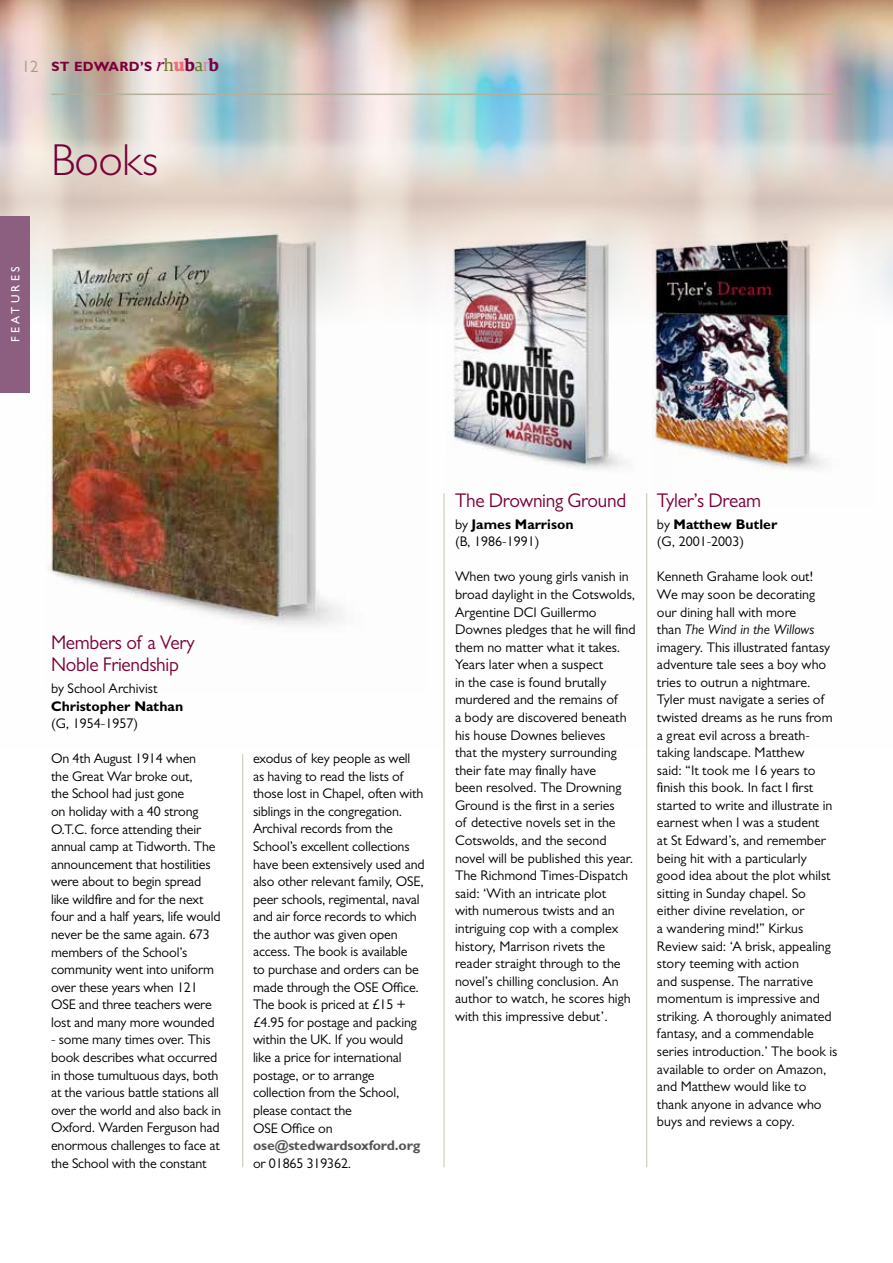
<style>
.page{position:relative;width:893px;height:1263px;background:#fff}
.page>*{position:absolute;margin:0;border:0;box-sizing:border-box;transform-origin:0 0}
.t1{font:300 45px "Gill Sans MT Pro";color:#7a0039}
.t2{font:19.8px/22.5px "Gill Sans MT Pro";letter-spacing:-.015em;color:#7a0039}
.t3{font:14.1px/17.5px "Gill Sans MT Pro";color:#000}
.t4{font:700 14.1px "Gill Sans MT Pro";letter-spacing:-.01em;color:#575656}
.t5{font:700 14.1px "Gill Sans MT Pro";color:#000}
.t6{font:700 13.5px "Gill Sans MT Pro";letter-spacing:.025em;color:#7a0039}
.t7{font:500 12px "Gill Sans MT Pro";letter-spacing:.26em;color:#fff}
.s1{font-weight:400;font-size:16.5px;color:#a39d87}
.s2{font-family:"Guardian Egyp";font-weight:400;font-style:italic;font-size:17.25px;color:#7b0047}
.s3{font-family:"Guardian Egyp";font-weight:400;font-size:17.25px;color:#6d7427}
.s4{font-family:"Guardian Egyp";font-size:17.25px;color:#ed6e80}
.s5{font-family:"Guardian Egyp";font-weight:600;font-size:17.25px;color:#7b0047}
.s6{font-family:"Guardian Egyp";font-weight:300;font-size:17.25px;color:#ed6e80}
.s7{font-weight:700}
.s8{font-style:italic}
</style>
<div class="page">
<img style="left:0;top:0;width:893px;height:748px">
<hr style="left:51px;top:94px;width:787px;height:1px;background:#b5af9d">
<img style="left:45px;top:224px;width:381px;height:469px">
<img style="left:446px;top:226px;width:227px;height:282px">
<img style="left:652px;top:235px;width:222px;height:273px">
<hr style="left:242px;top:754px;width:1px;height:413px;background:#c7c2b4">
<hr style="left:444px;top:493px;width:1px;height:674px;background:#c7c2b4">
<hr style="left:646px;top:493px;width:1px;height:674px;background:#c7c2b4">
<div style="left:0;top:216px;width:30px;height:176px;background:#8c5f80"></div>
<p class="t6" style="left:22px;top:58px;width:199px"><span class="s1">12</span> ST EDWARD’S <span class="s2">r</span><span class="s3">h</span><span class="s4">u</span><span class="s5">b</span><span class="s3">a</span><span class="s6">r</span><span class="s5">b</span></p>
<h1 class="t1" style="left:51px;top:133px;width:108px">Books</h1>
<p class="t7" style="left:8px;top:342px;width:77px;rotate:-90deg">FEATURES</p>
<h2 class="t2" style="left:51px;top:631px;width:145px">Members of a Very<br>Noble Friendship</h2>
<p class="t3" style="left:51px;top:679px;width:108px">by School Archivist</p>
<p class="t5" style="left:51px;top:697px;width:134px">Christopher Nathan</p>
<p class="t3" style="left:51px;top:714px;width:89px">(G, 1954-1957)</p>
<p class="t3" style="left:51px;top:750px;width:171px">On 4th August 1914 when<br>the Great War broke out,<br>the School had just gone<br>on holiday with a 40 strong<br>O.T.C. force attending their annual camp at Tidworth. The announcement that hostilities were about to begin spread like wildfire and for the next four and a half years, life would never be the same again. 673 members of the School’s community went into uniform over these years when 121<br>OSE and three teachers were lost and many more wounded</p>
<p class="t3" style="left:51px;top:1031px;width:172px">- some many times over. This book describes what occurred in those tumultuous days, both at the various battle stations all over the world and also back in<br>Oxford. Warden Ferguson had enormous challenges to face at the School with the constant</p>
<p class="t3" style="left:253px;top:749px;width:173px">exodus of key people as well as having to read the lists of those lost in Chapel, often with siblings in the congregation.<br>Archival records from the<br>School’s excellent collections have been extensively used and also other relevant family, OSE, peer schools, regimental, naval and air force records to which the author was given open access. The book is available<br>to purchase and orders can be made through the OSE Office.<br>The book is priced at £15 + £4.95 for postage and packing within the UK. If you would like a price for international postage, or to arrange collection from the School, please contact the<br>OSE Office on</p>
<p class="t4" style="left:253px;top:1136px;width:169px">ose@stedwardsoxford.org</p>
<p class="t3" style="left:253px;top:1154px;width:100px">or 01865 319362.</p>
<h2 class="t2" style="left:455px;top:489px;width:173px">The Drowning Ground</h2>
<p class="t3" style="left:455px;top:515px;width:120px">by <span class="s7">James Marrison </span>(B, 1986-1991)</p>
<p class="t3" style="left:455px;top:568px;width:182px">When two young girls vanish in broad daylight in the Cotswolds,<br>Argentine DCI Guillermo<br>Downes pledges that he will find them no matter what it takes.<br>Years later when a suspect<br>in the case is found brutally murdered and the remains of<br>a body are discovered beneath his house Downes believes<br>that the mystery surrounding their fate may finally have<br>been resolved. The Drowning<br>Ground is the first in a series<br>of detective novels set in the<br>Cotswolds, and the second novel will be published this year.<br>The Richmond Times-Dispatch said: ‘With an intricate plot<br>with numerous twists and an intriguing cop with a complex history, Marrison rivets the reader straight through to the novel’s chilling conclusion. An author to watch, he scores high with this impressive debut’.</p>
<h2 class="t2" style="left:657px;top:489px;width:106px">Tyler’s Dream</h2>
<p class="t3" style="left:657px;top:515px;width:122px">by <span class="s7">Matthew Butler </span>(G, 2001-2003)</p>
<p class="t3" style="left:657px;top:568px;width:182px">Kenneth Grahame look out!<br>We may soon be decorating our dining hall with more<br>than <span class="s8">The Wind in the Willows </span>imagery. This illustrated fantasy adventure tale sees a boy who tries to outrun a nightmare.<br>Tyler must navigate a series of twisted dreams as he runs from a great evil across a breath&shy;taking landscape. Matthew<br>said: “It took me 16 years to finish this book. In fact I first started to write and illustrate in earnest when I was a student<br>at St Edward’s, and remember being hit with a particularly good idea about the plot whilst sitting in Sunday chapel. So either divine revelation, or<br>a wandering mind!” Kirkus<br>Review said: ‘A brisk, appealing story teeming with action<br>and suspense. The narrative momentum is impressive and striking. A thoroughly animated fantasy, and a commendable series introduction.’ The book is available to order on Amazon, and Matthew would like to thank anyone in advance who buys and reviews a copy.</p>
</div>
